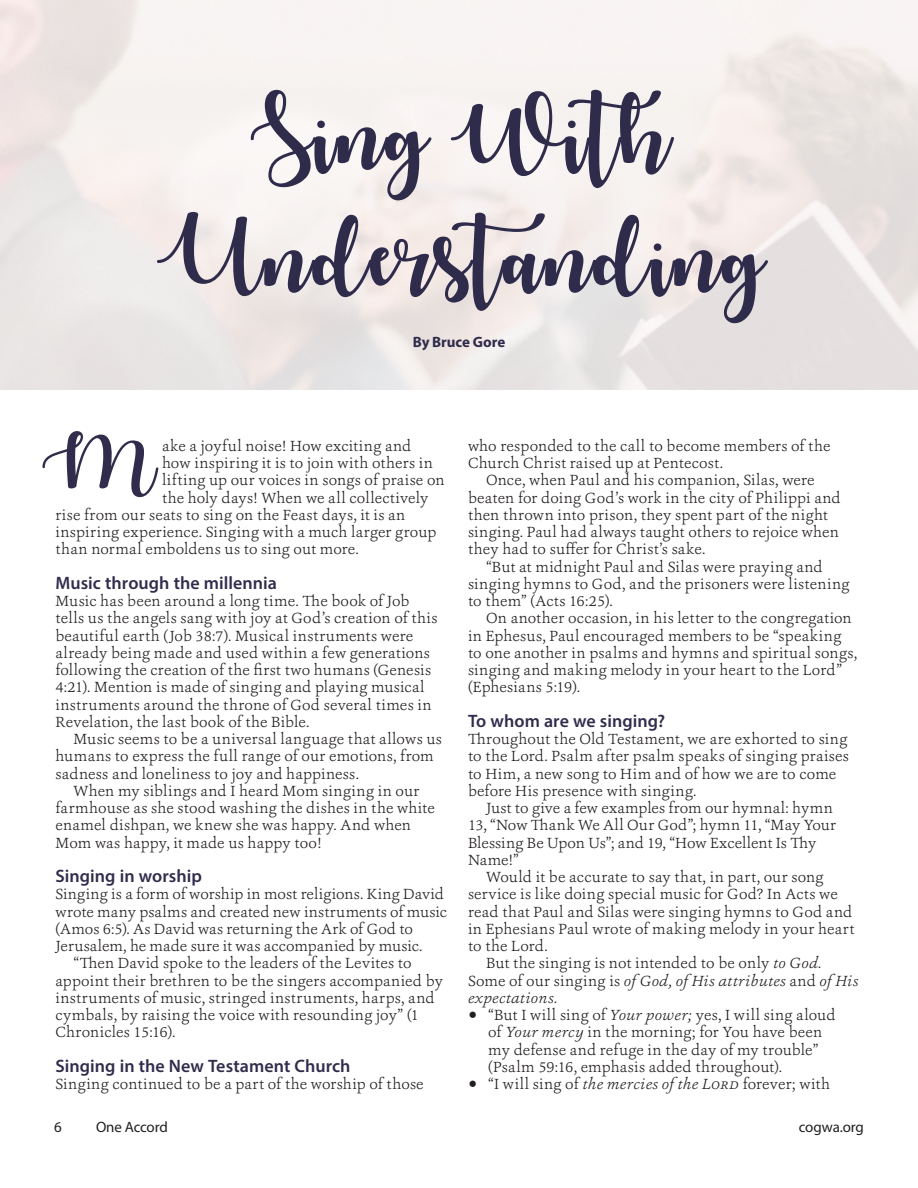
<style>
.page{position:relative;width:918px;height:1188px;background:#fff}
.page>*{position:absolute;margin:0;border:0;box-sizing:border-box;transform-origin:0 0}
.t1{font:76.5px/122.9px "Autumnin November";letter-spacing:.03em;color:#2f2b4b;text-align:center}
.Photo_Caption_White{font:60px "Autumnin November";color:#312c4c}
.Subhead{font:600 18px "Myriad Pro";letter-spacing:.005em;color:#312c4c}
.Body_Copy{font:300 15.3px/17.2px "Ashbury";letter-spacing:.02em;color:#231f20}
.t2{font:15px "Myriad Pro";letter-spacing:-.01em;color:#231f20}
.Potluck_Byline{font:700 15px "Myriad Pro";letter-spacing:-.005em;color:#2f2b4b}
.s1{font-style:italic}
.s2{font-family:"Minion Pro";font-weight:400;font-size:24px}
</style>
<div class="page">
<p class="t1" style="left:157px;top:75px;width:609px">Sing With<br>Understanding</p>
<p class="Potluck_Byline" style="left:413px;top:333px;width:94px">By Bruce Gore</p>
<p class="Photo_Caption_White" style="left:42px;top:432px;width:115px">M</p>
<p class="Body_Copy" style="left:162px;top:437px;width:251px">ake a joyful noise! How exciting and</p>
<p class="Body_Copy" style="left:162px;top:454px;width:272px">how inspiring it is to join with others in</p>
<p class="Body_Copy" style="left:162px;top:472px;width:284px">lifting up our voices in songs of praise on</p>
<p class="Body_Copy" style="left:162px;top:489px;width:268px">the holy days! When we all collectively</p>
<p class="Body_Copy" style="left:55px;top:506px;width:351px">rise from our seats to sing on the Feast days, it is an</p>
<p class="Body_Copy" style="left:55px;top:523px;width:382px">inspiring experience. Singing with a much larger group</p>
<p class="Body_Copy" style="left:55px;top:541px;width:305px">than normal emboldens us to sing out more.</p>
<p class="Subhead" style="left:55px;top:571px;width:223px">Music through the millennia</p>
<p class="Body_Copy" style="left:55px;top:592px;width:384px">Music has been around a long time. The book of Job tells us the angels sang with joy at God’s creation of this beautiful earth (Job 38:7). Musical instruments were already being made and used within a few generations following the creation of the first two humans (Genesis 4:21). Mention is made of singing and playing musical instruments around the throne of God several times in Revelation, the last book of the Bible.</p>
<p class="Body_Copy" style="left:55px;top:730px;width:388px;text-indent:18px">Music seems to be a universal language that allows us humans to express the full range of our emotions, from sadness and loneliness to joy and happiness.</p>
<p class="Body_Copy" style="left:55px;top:782px;width:381px;text-indent:18px">When my siblings and I heard Mom singing in our farmhouse as she stood washing the dishes in the white enamel dishpan, we knew she was happy. And when Mom was happy, it made us happy too!</p>
<p class="Subhead" style="left:55px;top:865px;width:148px">Singing in worship</p>
<p class="Body_Copy" style="left:55px;top:886px;width:393px">Singing is a form of worship in most religions. King David wrote many psalms and created new instruments of music (Amos 6:5). As David was returning the Ark of God to Jerusalem, he made sure it was accompanied by music.</p>
<p class="Body_Copy" style="left:55px;top:955px;width:389px;text-indent:18px">“Then David spoke to the leaders of the Levites to appoint their brethren to be the singers accompanied by instruments of music, stringed instruments, harps, and cymbals, by raising the voice with resounding joy” (1<br>Chronicles 15:16).</p>
<p class="Subhead" style="left:55px;top:1054px;width:297px">Singing in the New Testament Church</p>
<p class="Body_Copy" style="left:55px;top:1075px;width:370px">Singing continued to be a part of the worship of those</p>
<p class="Body_Copy" style="left:468px;top:437px;width:364px">who responded to the call to become members of the<br>Church Christ raised up at Pentecost.</p>
<p class="Body_Copy" style="left:468px;top:472px;width:374px;text-indent:18px">Once, when Paul and his companion, Silas, were beaten for doing God’s work in the city of Philippi and then thrown into prison, they spent part of the night singing. Paul had always taught others to rejoice when they had to suffer for Christ’s sake.</p>
<p class="Body_Copy" style="left:468px;top:558px;width:383px;text-indent:18px">“But at midnight Paul and Silas were praying and singing hymns to God, and the prisoners were listening to them” (Acts 16:25).</p>
<p class="Body_Copy" style="left:468px;top:610px;width:391px;text-indent:18px">On another occasion, in his letter to the congregation in Ephesus, Paul encouraged members to be “speaking to one another in psalms and hymns and spiritual songs, singing and making melody in your heart to the Lord” (Ephesians 5:19).</p>
<p class="Subhead" style="left:468px;top:709px;width:199px">To whom are we singing?</p>
<p class="Body_Copy" style="left:468px;top:730px;width:382px">Throughout the Old Testament, we are exhorted to sing to the Lord. Psalm after psalm speaks of singing praises to Him, a new song to Him and of how we are to come before His presence with singing.</p>
<p class="Body_Copy" style="left:468px;top:799px;width:370px;text-indent:18px">Just to give a few examples from our hymnal: hymn 13, “Now Thank We All Our God”; hymn 11, “May Your Blessing Be Upon Us”; and 19, “How Excellent Is Thy Name!”</p>
<p class="Body_Copy" style="left:468px;top:868px;width:388px;text-indent:18px">Would it be accurate to say that, in part, our song service is like doing special music for God? In Acts we read that Paul and Silas were singing hymns to God and in Ephesians Paul wrote of making melody in your heart to the Lord.</p>
<p class="Body_Copy" style="left:468px;top:955px;width:392px;text-indent:18px">But the singing is not intended to be only <span class="s1">to God.<br></span>Some of our singing is <span class="s1">of God, of His attributes</span> and <span class="s1">of His expectations.</span></p>
<p class="Body_Copy" style="left:488px;top:1006px;width:349px;text-indent:-20px"><span class="s2">•</span> “But I will sing of <span class="s1">Your power;</span> yes, I will sing aloud of <span class="s1">Your mercy</span> in the morning; for You have been my defense and refuge in the day of my trouble” (Psalm 59:16, emphasis added throughout).</p>
<p class="Body_Copy" style="left:468px;top:1075px;width:364px"><span class="s2">•</span> “I will sing of <span class="s1">the mercies of the Lord</span> forever; with</p>
<p class="t2" style="left:54px;top:1117px;width:9px">6</p>
<p class="t2" style="left:96px;top:1117px;width:73px">One Accord</p>
<p class="t2" style="left:799px;top:1117px;width:67px">cogwa.org</p>
</div>
